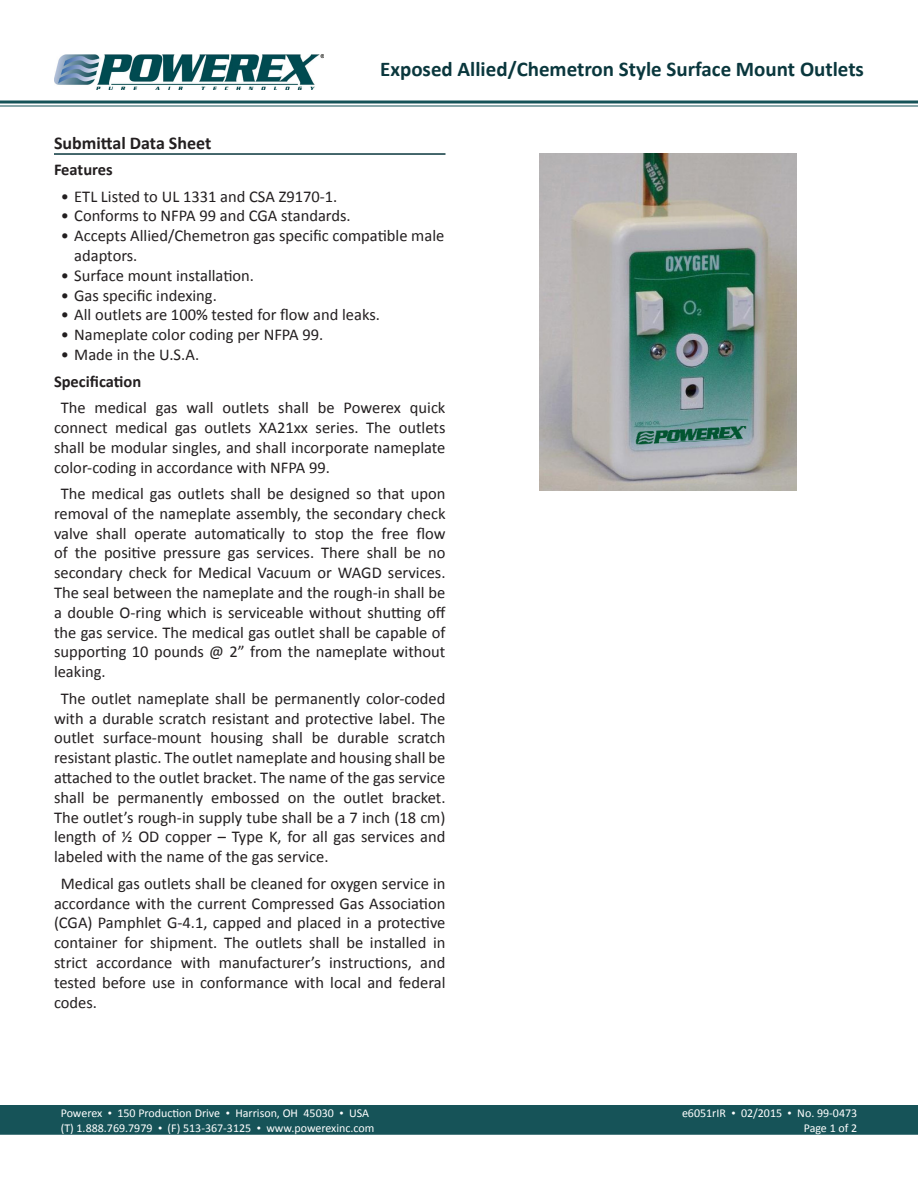
<style>
.page{position:relative;width:918px;height:1188px;background:#fff}
.page>*{position:absolute;margin:0;border:0;box-sizing:border-box;transform-origin:0 0}
.t1{font:700 21px "Calibri";color:#0a373d}
.t2{font:700 18px "Calibri";color:#231f20}
.t3{font:16.5px/19.8px "Calibri";color:#231f20;text-align:justify}
.t4{font:700 16.5px "Calibri";color:#231f20}
.t5{font:12px "Calibri";color:#fff}
.s1{font-family:"Times New Roman"}
</style>
<div class="page">
<div style="left:0;top:1105px;width:918px;height:30px;background:#165358"></div>
<img style="left:54px;top:54px;width:270px;height:36px">
<img style="left:540px;top:153px;width:257px;height:337px">
<hr style="left:54px;top:153px;width:392px;height:2px;background:#0a373d">
<svg style="left:0;top:100px;width:918px;height:4px;background:#507d81"></svg>
<hr style="left:0;top:105px;width:918px;height:2px;background:#165358">
<p class="t1" style="left:380px;top:56px;width:485px">Exposed Allied/Chemetron Style Surface Mount Outlets</p>
<p class="t2" style="left:54px;top:131px;width:159px">Submittal Data Sheet</p>
<p class="t4" style="left:54px;top:159px;width:60px">Features</p>
<p class="t3" style="left:61px;top:186px;width:278px">• ETL Listed to UL 1331 and CSA Z9170-1.</p>
<p class="t3" style="left:61px;top:206px;width:291px">• Conforms to NFPA 99 and CGA standards.</p>
<p class="t3" style="left:61px;top:226px;width:385px">• Accepts Allied/Chemetron gas specific compatible male</p>
<p class="t3" style="left:74px;top:246px;width:65px">adaptors.</p>
<p class="t3" style="left:61px;top:265px;width:195px">• Surface mount installation.</p>
<p class="t3" style="left:61px;top:285px;width:158px">• Gas specific indexing.</p>
<p class="t3" style="left:61px;top:305px;width:321px">• All outlets are 100% tested for flow and leaks.</p>
<p class="t3" style="left:61px;top:325px;width:264px">• Nameplate color coding per NFPA 99.</p>
<p class="t3" style="left:61px;top:345px;width:140px">• Made in the U.S.A.</p>
<p class="t4" style="left:54px;top:371px;width:89px">Specification</p>
<p class="t3" style="left:54px;top:398px;width:393px;text-indent:7px">The medical gas wall outlets shall be Powerex quick connect medical gas outlets XA21xx series. The outlets shall be modular singles, and shall incorporate nameplate color-coding in accordance with NFPA 99.</p>
<p class="t3" style="left:54px;top:484px;width:393px;text-indent:7px">The medical gas outlets shall be designed so that upon removal of the nameplate assembly, the secondary check valve shall operate automatically to stop the free flow of the positive pressure gas services. There shall be no secondary check for Medical Vacuum or WAGD services.<br>The seal between the nameplate and the rough-in shall be a double O-ring which is serviceable without shutting off the gas service. The medical gas outlet shall be capable of supporting 10 pounds @ 2” from the nameplate without leaking.</p>
<p class="t3" style="left:54px;top:688px;width:393px;text-indent:7px">The outlet nameplate shall be permanently color-coded with a durable scratch resistant and protective label. The outlet surface-mount housing shall be durable scratch resistant plastic. The outlet nameplate and housing shall be attached to the outlet bracket. The name of the gas service shall be permanently embossed on the outlet bracket.<br>The outlet’s rough-in supply tube shall be a 7 inch (18 cm) length of ½ OD copper – Type K, for all gas services and labeled with the name of the gas service.</p>
<p class="t3" style="left:54px;top:873px;width:393px;text-indent:7px">Medical gas outlets shall be cleaned for oxygen service in accordance with the current Compressed Gas Association (CGA) Pamphlet G-4.1, capped and placed in a protective container for shipment. The outlets shall be installed in strict accordance with manufacturer’s instructions, and tested before use in conformance with local and federal codes.</p>
<p class="t5" style="left:61px;top:1106px;width:310px">Powerex <span class="s1">•</span> 150 Production Drive <span class="s1">•</span> Harrison, OH 45030 <span class="s1">•</span> USA</p>
<p class="t5" style="left:61px;top:1120px;width:315px">(T) 1.888.769.7979 <span class="s1">•</span> (F) 513-367-3125 <span class="s1">•</span> www.powerexinc.com</p>
<p class="t5" style="left:682px;top:1106px;width:177px">e6051rIR <span class="s1">•</span> 02/2015 <span class="s1">•</span> No. 99-0473</p>
<p class="t5" style="left:804px;top:1120px;width:55px">Page 1 of 2</p>
</div>
